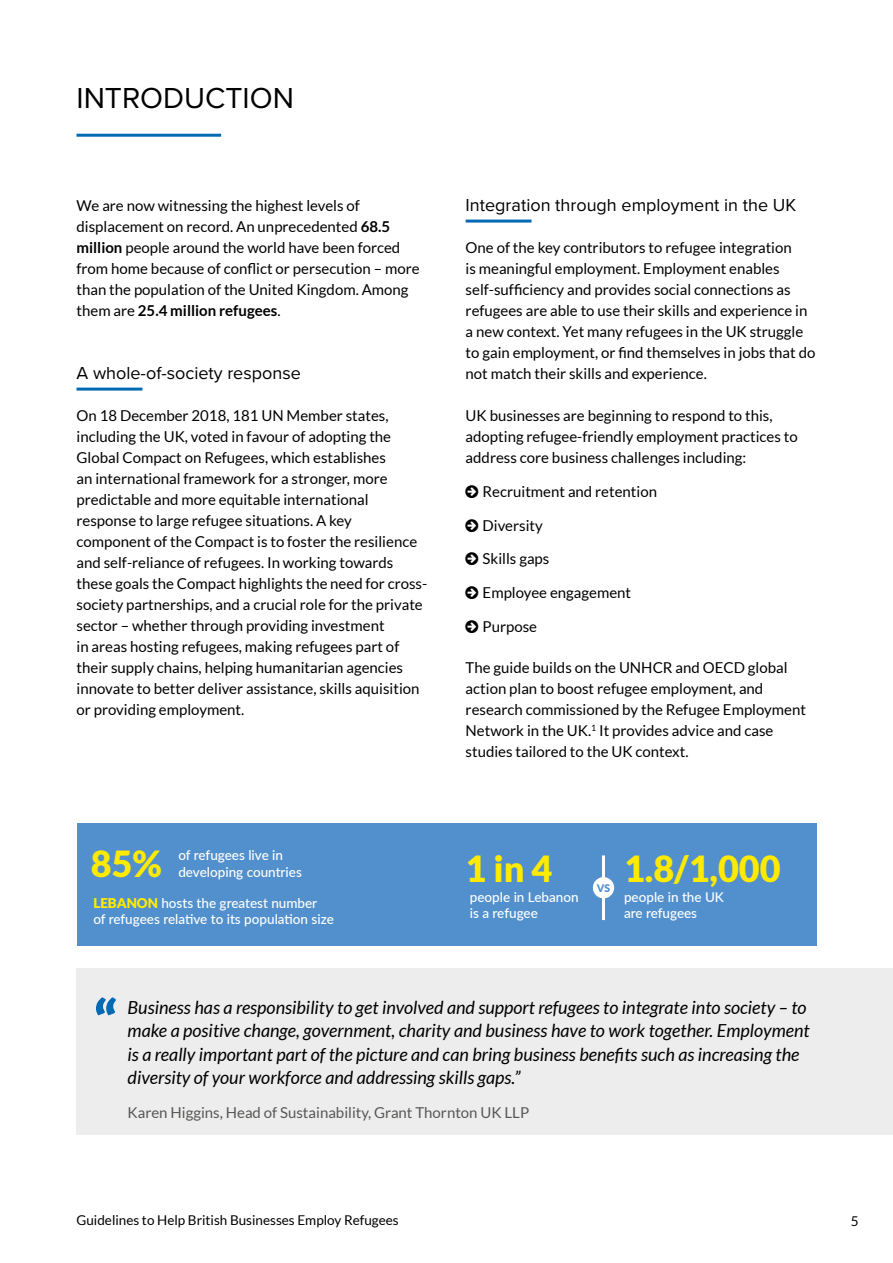
<style>
.page{position:relative;width:893px;height:1263px;background:#fff}
.page>*{position:absolute;margin:0;border:0;box-sizing:border-box;transform-origin:0 0}
.t1{font:900 57px "Lato";color:#006ab4}
.t2{font:900 36px "Lato";color:#ffea00}
.t3{font:30px "Proxima Nova";color:#000}
.t4{font:italic 18px/23.4px "Lato";color:#000}
.t5{font:18px "Proxima Nova";color:#000}
.t6{font:15px/21px "Lato";color:#000}
.t7{font:15px "Lato";color:#575756}
.t8{font:500 13.5px/16.2px "Lato";color:#fff}
.t9{font:13.5px "Lato";color:#000}
.t10{font:900 10.5px "Lato";color:#5290cd}
.s1{font-weight:700}
.s2{font-weight:900;color:#ffea00}
</style>
<div class="page">
<hr style="left:77px;top:134px;width:144px;height:3px;background:#006ab4">
<hr style="left:77px;top:388px;width:65px;height:3px;background:#006ab4">
<hr style="left:466px;top:220px;width:65px;height:3px;background:#006ab4">
<div style="left:77px;top:968px;width:816px;height:167px;background:#ededed"></div>
<div style="left:77px;top:824px;width:739px;height:122px;background:#5290cd"></div>
<hr style="left:602px;top:855px;width:3px;height:65px;background:#fff">
<div style="left:593px;top:877px;width:21px;height:21px;background:#fff;border-radius:50%"></div>
<h3 class="t3" style="left:77px;top:80px;width:219px">INTRODUCTION</h3>
<p class="t6" style="left:77px;top:195px;width:345px">We are now witnessing the highest levels of displacement on record. An unprecedented <span class="s1">68.5 million</span> people around the world have been forced from home because of conflict or persecution – more than the population of the United Kingdom. Among them are <span class="s1">25.4 million refugees</span>.</p>
<p class="t5" style="left:77px;top:362px;width:226px">A whole-of-society response</p>
<p class="t6" style="left:77px;top:405px;width:352px">On 18 December 2018, 181 UN Member states, including the UK, voted in favour of adopting the Global Compact on Refugees, which establishes<br>an international framework for a stronger, more predictable and more equitable international response to large refugee situations. A key component of the Compact is to foster the resilience and self-reliance of refugees. In working towards these goals the Compact highlights the need for cross&shy;society partnerships, and a crucial role for the private sector – whether through providing investment<br>in areas hosting refugees, making refugees part of their supply chains, helping humanitarian agencies innovate to better deliver assistance, skills aquisition or providing employment.</p>
<h2 class="t2" style="left:91px;top:842px;width:73px">85%</h2>
<p class="t8" style="left:178px;top:847px;width:125px">of refugees live in developing countries</p>
<p class="t8" style="left:93px;top:894px;width:242px"><span class="s2">LEBANON</span> hosts the greatest number<br>of refugees relative to its population size</p>
<p class="t5" style="left:466px;top:194px;width:332px">Integration through employment in the UK</p>
<p class="t6" style="left:466px;top:237px;width:351px">One of the key contributors to refugee integration<br>is meaningful employment. Employment enables self-sufficiency and provides social connections as refugees are able to use their skills and experience in a new context. Yet many refugees in the UK struggle to gain employment, or find themselves in jobs that do not match their skills and experience.</p>
<p class="t6" style="left:466px;top:405px;width:334px">UK businesses are beginning to respond to this, adopting refugee-friendly employment practices to address core business challenges including:</p>
<p class="t6" style="left:483px;top:481px;width:176px">Recruitment and retention</p>
<p class="t6" style="left:483px;top:515px;width:62px">Diversity</p>
<p class="t6" style="left:483px;top:548px;width:68px">Skills gaps</p>
<p class="t6" style="left:483px;top:582px;width:150px">Employee engagement</p>
<p class="t6" style="left:483px;top:616px;width:56px">Purpose</p>
<p class="t6" style="left:466px;top:657px;width:342px">The guide builds on the UNHCR and OECD global action plan to boost refugee employment, and research commissioned by the Refugee Employment Network in the UK.<sup>1</sup> It provides advice and case studies tailored to the UK context.</p>
<h2 class="t2" style="left:466px;top:848px;width:88px">1 in 4</h2>
<h2 class="t2" style="left:624px;top:848px;width:158px">1.8/1,000</h2>
<p class="t8" style="left:470px;top:888px;width:110px">people in Lebanon is a refugee</p>
<p class="t8" style="left:624px;top:888px;width:101px">people in the UK are refugees</p>
<p class="t10" style="left:597px;top:882px;width:15px">VS</p>
<h1 class="t1" style="left:94px;top:988px;width:25px">“</h1>
<p class="t4" style="left:128px;top:996px;width:684px">Business has a responsibility to get involved and support refugees to integrate into society – to make a positive change, government, charity and business have to work together. Employment is a really important part of the picture and can bring business benefits such as increasing the diversity of your workforce and addressing skills gaps.”</p>
<p class="t7" style="left:128px;top:1104px;width:403px">Karen Higgins, Head of Sustainability, Grant Thornton UK LLP</p>
<p class="t9" style="left:77px;top:1212px;width:324px">Guidelines to Help British Businesses Employ Refugees</p>
<p class="t9" style="left:851px;top:1213px;width:9px">5</p>
</div>
